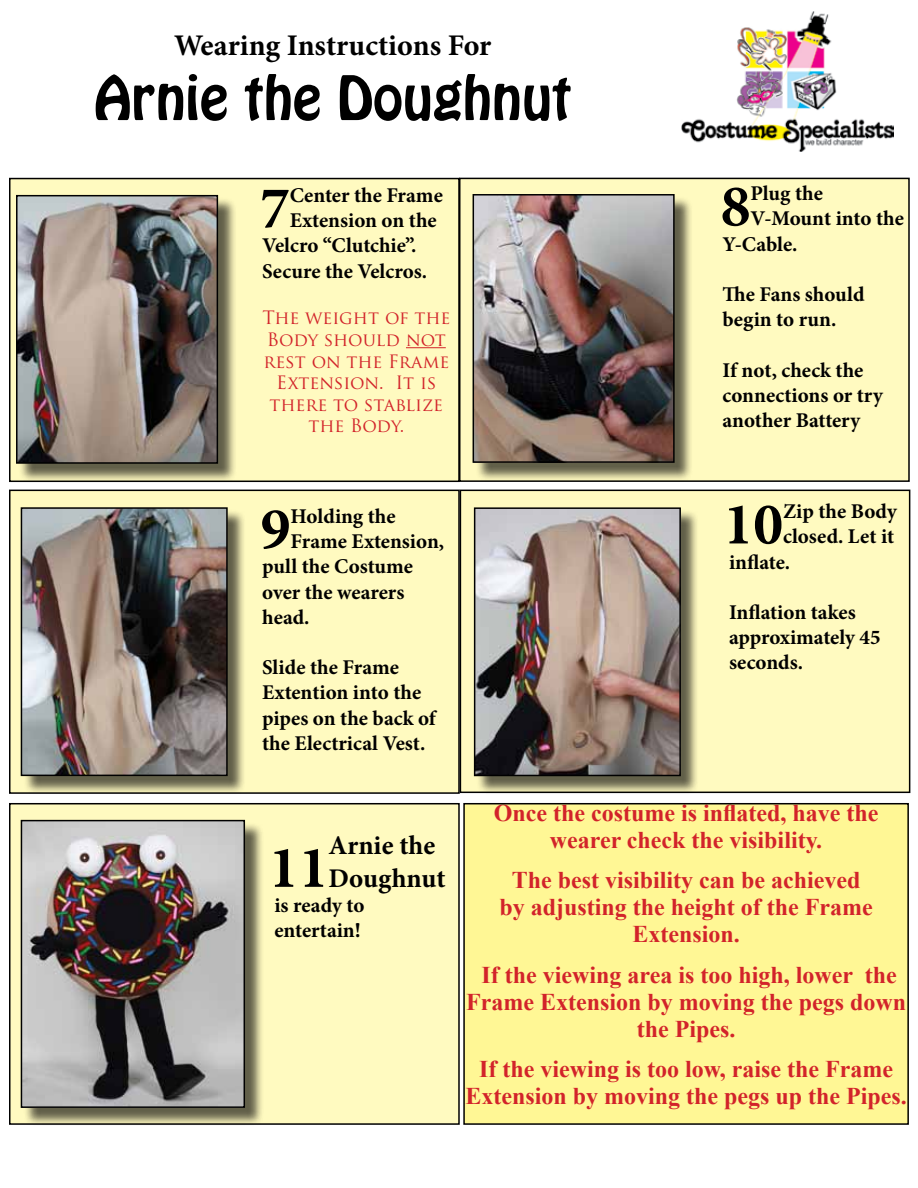
<style>
.page{position:relative;width:918px;height:1188px;background:#fff}
.page>*{position:absolute;margin:0;border:0;box-sizing:border-box;transform-origin:0 0}
.t1{font:700 59.7px "Minion Pro";color:#000}
.t2{font:54px "Hobo Std";color:#000}
.t3{font:700 30px "Minion Pro";letter-spacing:-.005em;color:#000}
.t4{font:700 27px/32.4px "Minion Pro";color:#000}
.t5{font:700 24px/27px "Times New Roman";color:#d2232a;text-align:center}
.t6{font:700 21px/25.2px "Minion Pro";color:#000}
.t7{font:18px/21.6px "Trajan Pro";color:#d2232a;text-align:center}
</style>
<div class="page">
<img style="left:682px;top:11px;width:212px;height:141px">
<div style="left:10px;top:490px;width:449px;height:303px;background:#fffac0"></div>
<div style="left:9px;top:490px;width:451px;height:304px;border:2px solid #000"></div>
<div style="left:460px;top:178px;width:449px;height:303px;background:#fffac0"></div>
<div style="left:459px;top:178px;width:451px;height:304px;border:2px solid #000"></div>
<div style="left:475px;top:196px;width:219px;height:285px;background:#000;opacity:.62"></div>
<img style="left:476px;top:197px;width:196px;height:263px">
<div style="left:473px;top:194px;width:202px;height:269px;border:2px solid #000"></div>
<div style="left:460px;top:490px;width:450px;height:302px;background:#fffac0"></div>
<div style="left:460px;top:490px;width:450px;height:303px;border:2px solid #000"></div>
<div style="left:476px;top:510px;width:224px;height:285px;background:#000;opacity:.62"></div>
<img style="left:477px;top:510px;width:201px;height:263px">
<div style="left:474px;top:507px;width:207px;height:269px;border:2px solid #000"></div>
<div style="left:10px;top:804px;width:449px;height:320px;background:#fffac0"></div>
<div style="left:9px;top:803px;width:451px;height:322px;border:2px solid #000"></div>
<div style="left:23px;top:510px;width:224px;height:285px;background:#000;opacity:.62"></div>
<img style="left:24px;top:510px;width:201px;height:263px">
<div style="left:21px;top:507px;width:207px;height:269px;border:2px solid #000"></div>
<div style="left:10px;top:179px;width:449px;height:302px;background:#fffac0"></div>
<div style="left:9px;top:178px;width:451px;height:304px;border:2px solid #000"></div>
<div style="left:18px;top:197px;width:219px;height:285px;background:#000;opacity:.62"></div>
<img style="left:19px;top:198px;width:196px;height:263px">
<div style="left:16px;top:195px;width:202px;height:269px;border:2px solid #000"></div>
<hr style="left:406px;top:347px;width:40px;height:1px;background:#d2232a">
<div style="left:23px;top:822px;width:241px;height:305px;background:#000;opacity:.62"></div>
<img style="left:24px;top:823px;width:218px;height:282px">
<div style="left:21px;top:820px;width:224px;height:288px;border:2px solid #000"></div>
<div style="left:464px;top:804px;width:444px;height:320px;background:#fff795"></div>
<div style="left:463px;top:803px;width:446px;height:322px;border:2px solid #000"></div>
<h3 class="t3" style="left:174px;top:25px;width:319px">Wearing Instructions For</h3>
<h2 class="t2" style="left:94px;top:61px;width:479px">Arnie the Doughnut</h2>
<h1 class="t1" style="left:260px;top:166px;width:31px">7</h1>
<p class="t6" style="left:290px;top:182px;width:155px">Center the Frame</p>
<p class="t6" style="left:290px;top:208px;width:149px">Extension on the</p>
<p class="t6" style="left:262px;top:233px;width:156px">Velcro “Clutchie”.</p>
<p class="t6" style="left:262px;top:258px;width:167px">Secure the Velcros.</p>
<p class="t7" style="left:262px;top:307px;width:189px">The weight of the<br>Body should not rest on the Frame<br>Extension. It is there to stablize the Body.</p>
<h1 class="t1" style="left:261px;top:487px;width:31px">9</h1>
<p class="t6" style="left:291px;top:503px;width:107px">Holding the</p>
<p class="t6" style="left:291px;top:529px;width:155px">Frame Extension,</p>
<p class="t6" style="left:262px;top:554px;width:152px">pull the Costume</p>
<p class="t6" style="left:262px;top:579px;width:144px">over the wearers</p>
<p class="t6" style="left:262px;top:604px;width:49px">head.</p>
<p class="t6" style="left:262px;top:655px;width:175px">Slide the Frame<br>Extention into the pipes on the back of the Electrical Vest.</p>
<h1 class="t1" style="left:721px;top:164px;width:31px">8</h1>
<p class="t6" style="left:750px;top:181px;width:74px">Plug the</p>
<p class="t6" style="left:750px;top:206px;width:155px">V-Mount into the</p>
<p class="t6" style="left:723px;top:231px;width:76px">Y-Cable.</p>
<p class="t6" style="left:723px;top:282px;width:144px">The Fans should begin to run.</p>
<p class="t6" style="left:723px;top:357px;width:162px">If not, check the connections or try another Battery</p>
<h1 class="t1" style="left:723px;top:482px;width:61px">10</h1>
<p class="t6" style="left:783px;top:499px;width:115px">Zip the Body</p>
<p class="t6" style="left:783px;top:524px;width:113px">closed. Let it</p>
<p class="t6" style="left:729px;top:549px;width:63px">inflate.</p>
<p class="t6" style="left:729px;top:599px;width:153px">Inflation takes approximately 45 seconds.</p>
<p class="t4" style="left:329px;top:829px;width:119px">Arnie the<br>Doughnut</p>
<p class="t6" style="left:274px;top:892px;width:91px">is ready to entertain!</p>
<h1 class="t1" style="left:269px;top:826px;width:61px">11</h1>
<p class="t5" style="left:494px;top:799px;width:386px">Once the costume is inflated, have the wearer check the visibility.</p>
<p class="t5" style="left:499px;top:866px;width:375px">The best visibility can be achieved by adjusting the height of the Frame<br>Extension.</p>
<p class="t5" style="left:466px;top:961px;width:442px">If the viewing area is too high, lower the<br>Frame Extension by moving the pegs down the Pipes.</p>
<p class="t5" style="left:465px;top:1055px;width:443px">If the viewing is too low, raise the Frame<br>Extension by moving the pegs up the Pipes.</p>
</div>
